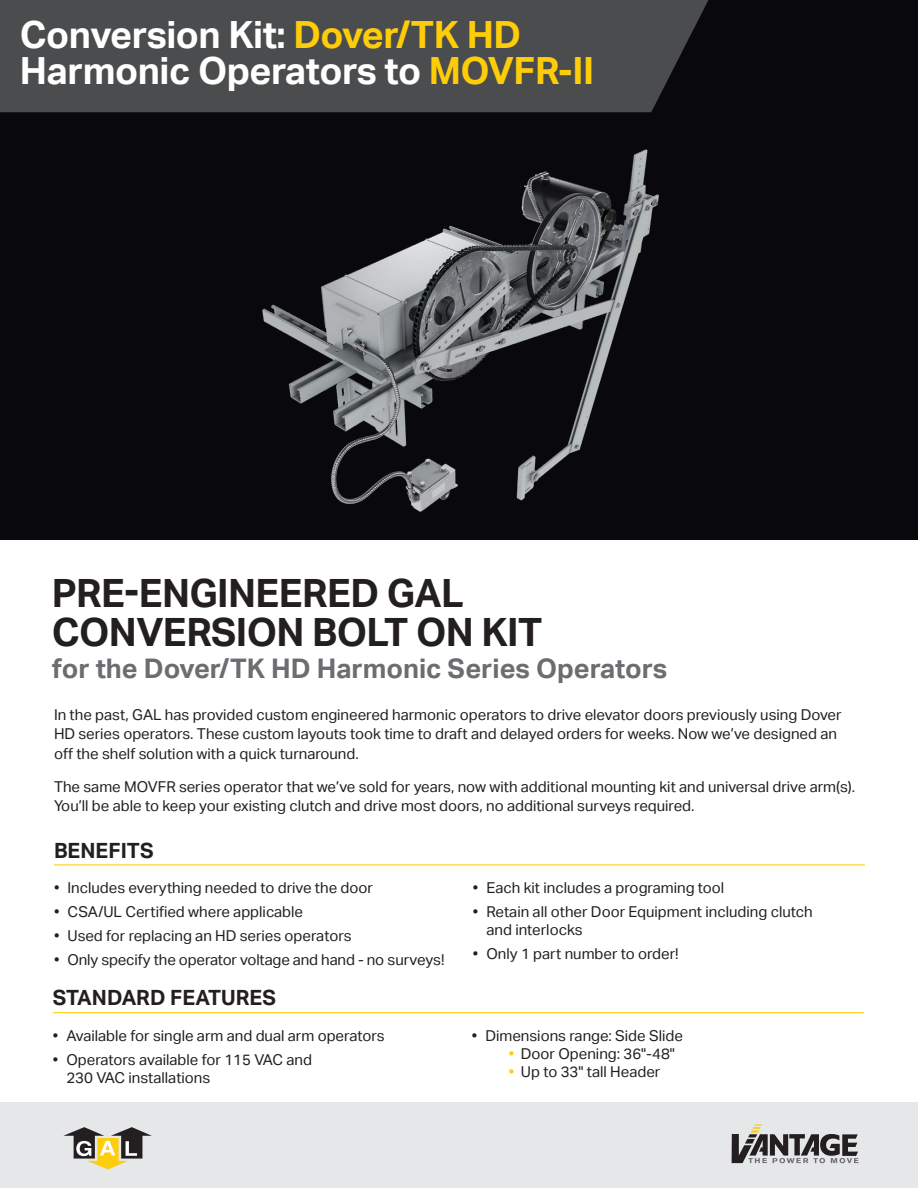
<style>
.page{position:relative;width:918px;height:1188px;background:#fff}
.page>*{position:absolute;margin:0;border:0;box-sizing:border-box;transform-origin:0 0}
.headline{font:700 39px/39px "Aktiv Grotesk";letter-spacing:-.015em;color:#231f20}
.t1{font:700 37.5px/36px "Aktiv Grotesk";letter-spacing:-.01em;color:#fff}
.supporting_feature{font:700 27px "Aktiv Grotesk";color:#6c6d70}
.t2{font:700 21px "Aktiv Grotesk";color:#231f20}
.body_text{font:15px/18px "Aktiv Grotesk";color:#231f20}
.s1{color:#fecd08}
</style>
<div class="page">
<div style="left:0;top:1103px;width:918px;height:85px;background:#e6e7e9"></div>
<svg style="left:63px;top:1127px;width:89px;height:42px"></svg>
<svg style="left:732px;top:1124px;width:126px;height:39px"></svg>
<div style="left:0;top:0;width:918px;height:540px;background:#08080d"></div>
<hr style="left:54px;top:864px;width:811px;height:1px;background:#fecd08">
<hr style="left:53px;top:1012px;width:811px;height:1px;background:#fecd08">
<div style="left:0;top:0;width:708px;height:112px;background:#4b4c4d"></div>
<img style="left:262px;top:149px;width:397px;height:363px">
<p class="t1" style="left:20px;top:17px;width:576px">Conversion Kit: <span class="s1">Dover/TK HD<br></span>Harmonic Operators to <span class="s1">MOVFR-II</span></p>
<p class="headline" style="left:52px;top:574px;width:492px">PRE-ENGINEERED GAL<br>CONVERSION BOLT ON KIT</p>
<p class="supporting_feature" style="left:52px;top:653px;width:617px">for the Dover/TK HD Harmonic Series Operators</p>
<p class="body_text" style="left:54px;top:705px;width:789px;line-height:19.5px">In the past, GAL has provided custom engineered harmonic operators to drive elevator doors previously using Dover<br>HD series operators. These custom layouts took time to draft and delayed orders for weeks. Now we’ve designed an off the shelf solution with a quick turnaround.</p>
<p class="body_text" style="left:54px;top:777px;width:803px;line-height:19.5px">The same MOVFR series operator that we’ve sold for years, now with additional mounting kit and universal drive arm(s).<br>You’ll be able to keep your existing clutch and drive most doors, no additional surveys required.</p>
<p class="t2" style="left:54px;top:838px;width:101px">BENEFITS</p>
<p class="body_text" style="left:54px;top:879px;width:321px">• Includes everything needed to drive the door</p>
<p class="body_text" style="left:54px;top:903px;width:251px">• CSA/UL Certified where applicable</p>
<p class="body_text" style="left:54px;top:927px;width:299px">• Used for replacing an HD series operators</p>
<p class="body_text" style="left:54px;top:951px;width:392px">• Only specify the operator voltage and hand - no surveys!</p>
<p class="body_text" style="left:473px;top:879px;width:253px">• Each kit includes a programing tool</p>
<p class="body_text" style="left:486px;top:903px;width:328px;text-indent:-14px">• Retain all other Door Equipment including clutch and interlocks</p>
<p class="body_text" style="left:473px;top:945px;width:207px">• Only 1 part number to order!</p>
<p class="t2" style="left:53px;top:986px;width:225px">STANDARD FEATURES</p>
<p class="body_text" style="left:53px;top:1026px;width:333px">• Available for single arm and dual arm operators</p>
<p class="body_text" style="left:66px;top:1050px;width:247px;text-indent:-14px">• Operators available for 115 VAC and<br>230 VAC installations</p>
<p class="body_text" style="left:521px;top:1026px;width:164px;text-indent:-49px">• Dimensions range: Side Slide<br>Door Opening: 36"-48"<br>Up to 33" tall Header</p>
</div>
